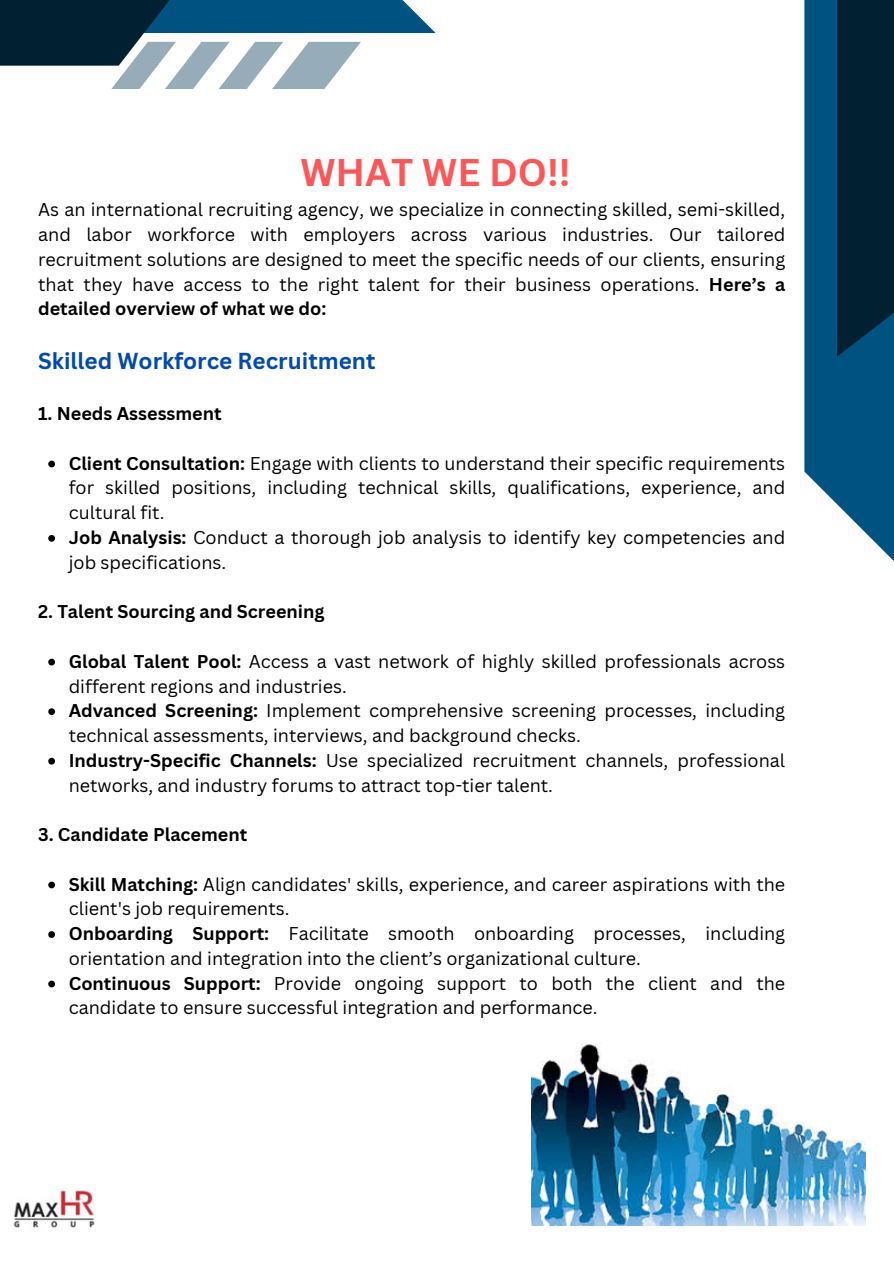
<style>
.page{position:relative;width:894px;height:1264px;background:#fff}
.page>*{position:absolute;margin:0;border:0;box-sizing:border-box;transform-origin:0 0}
.t1{font:700 37.5px "Canva Sans";color:#ff5757}
.t2{font:700 22.5px "Canva Sans";color:#004aad}
.t3{font:18px/24.8px "Canva Sans";color:#000}
.t4{font:700 18px "Canva Sans";color:#000}
.s1{font-weight:700}
</style>
<div class="page">
<svg style="left:804px;top:0;width:89px;height:560px;background:#236b91"></svg>
<svg style="left:836px;top:0;width:57px;height:357px;background:#002439"></svg>
<svg style="left:0;top:0;width:435px;height:89px"></svg>
<img style="left:13px;top:1190px;width:82px;height:38px">
<svg style="left:48px;top:460px;width:7px;height:7px"></svg>
<svg style="left:48px;top:535px;width:7px;height:6px"></svg>
<svg style="left:48px;top:658px;width:7px;height:7px"></svg>
<svg style="left:48px;top:708px;width:7px;height:7px"></svg>
<svg style="left:48px;top:757px;width:7px;height:7px"></svg>
<svg style="left:48px;top:881px;width:7px;height:7px"></svg>
<svg style="left:48px;top:931px;width:7px;height:6px"></svg>
<svg style="left:48px;top:980px;width:7px;height:7px"></svg>
<img style="left:531px;top:1042px;width:334px;height:182px">
<p class="t1" style="left:300px;top:146px;width:271px">WHAT WE DO!!</p>
<h1 class="t3" style="left:38px;top:197px;width:748px;text-align:justify">As an international recruiting agency, we specialize in connecting skilled, semi-skilled, and labor workforce with employers across various industries. Our tailored recruitment solutions are designed to meet the specific needs of our clients, ensuring that they have access to the right talent for their business operations. <span class="s1">Here’s a detailed overview of what we do:</span></h1>
<p class="t2" style="left:38px;top:345px;width:339px">Skilled Workforce Recruitment</p>
<h2 class="t4" style="left:38px;top:401px;width:185px">1. Needs Assessment</h2>
<h3 class="t3" style="left:69px;top:450px;width:717px;text-align:justify"><span class="s1">Client Consultation:</span> Engage with clients to understand their specific requirements for skilled positions, including technical skills, qualifications, experience, and cultural fit.</h3>
<p class="t3" style="left:69px;top:524px;width:717px"><span class="s1">Job Analysis:</span> Conduct a thorough job analysis to identify key competencies and job specifications.</p>
<p class="t4" style="left:38px;top:599px;width:288px">2. Talent Sourcing and Screening</p>
<h3 class="t3" style="left:69px;top:648px;width:717px"><span class="s1">Global Talent Pool:</span> Access a vast network of highly skilled professionals across different regions and industries.</h3>
<p class="t3" style="left:69px;top:698px;width:717px"><span class="s1">Advanced Screening:</span> Implement comprehensive screening processes, including technical assessments, interviews, and background checks.</p>
<p class="t3" style="left:69px;top:747px;width:717px"><span class="s1">Industry-Specific Channels:</span> Use specialized recruitment channels, professional networks, and industry forums to attract top-tier talent.</p>
<p class="t4" style="left:38px;top:821px;width:211px">3. Candidate Placement</p>
<h3 class="t3" style="left:69px;top:871px;width:717px"><span class="s1">Skill Matching:</span> Align candidates' skills, experience, and career aspirations with the client's job requirements.</h3>
<p class="t3" style="left:69px;top:920px;width:717px"><span class="s1">Onboarding Support:</span> Facilitate smooth onboarding processes, including orientation and integration into the client’s organizational culture.</p>
<p class="t3" style="left:69px;top:970px;width:717px"><span class="s1">Continuous Support:</span> Provide ongoing support to both the client and the candidate to ensure successful integration and performance.</p>
</div>
